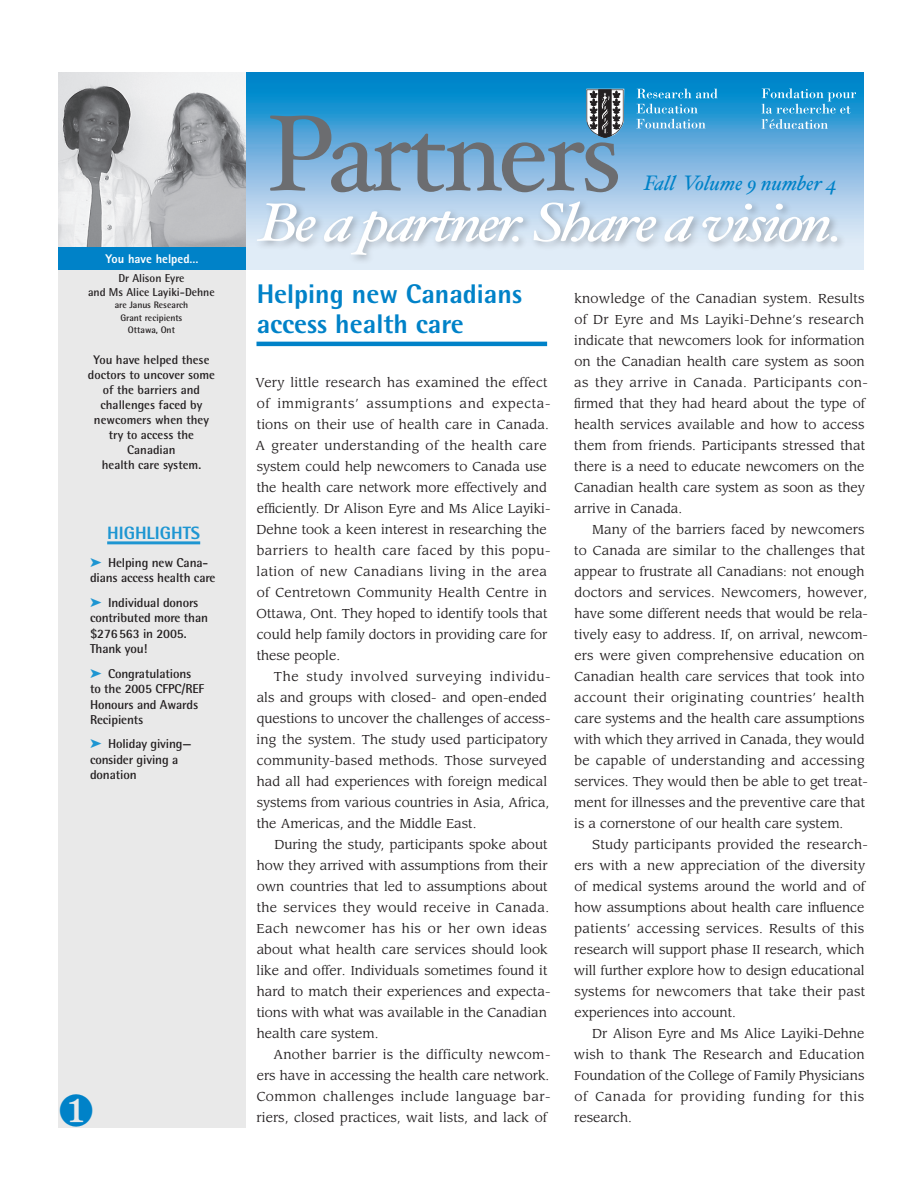
<style>
.page{position:relative;width:918px;height:1188px;background:#fff}
.page>*{position:absolute;margin:0;border:0;box-sizing:border-box;transform-origin:0 0}
.t1{font:108px "Hoefler Text";letter-spacing:-.04em;color:#6c6d70}
.t2{font:italic 54px "Hoefler Text";letter-spacing:-.045em;color:#fff;scale:1.16 1}
.Bighead{font:800 27px/30px "Rotis Semi Sans Std";color:#0082c8}
.t3{font:italic 21px "Hoefler Text";color:#0082c8}
.t4{font:800 17.85px "Rotis Semi Sans Std";color:#1e96d2}
.t5{font:700 12.9px/15.5px "Rotis Semi Sans Std";letter-spacing:-.01em;color:#231f20}
.Paragraph{font:12.75px/21px "Leawood Std";color:#231f20}
.MainText{font:12.75px/21px "Leawood Std";letter-spacing:.015em;color:#231f20}
.t6{font:700 12.6px/15px "Rotis Semi Sans Std";color:#231f20;text-align:center}
.t7{font:800 12.6px "Rotis Sans Serif Std";color:#fff}
.t8{font:700 11.55px "Rotis Semi Sans Std";color:#231f20}
.t9{font:700 9.45px/12.6px "Rotis Semi Sans Std";color:#231f20;text-align:center}
.s1{color:#1e96d2}
</style>
<div class="page">
<svg style="left:246px;top:72px;width:618px;height:198px;background:#5caadb"></svg>
<div style="left:58px;top:72px;width:188px;height:1056px;background:#e9e9e9"></div>
<div style="left:253px;top:198px;width:595px;height:68px;background:#231f20;opacity:.3"></div>
<hr style="left:256px;top:342px;width:291px;height:4px;background:#0082c8">
<hr style="left:107px;top:541px;width:93px;height:3px;background:#1e96d2">
<svg style="left:637px;top:89px;width:81px;height:9px"></svg>
<svg style="left:637px;top:104px;width:61px;height:9px"></svg>
<svg style="left:637px;top:119px;width:69px;height:10px"></svg>
<svg style="left:762px;top:88px;width:93px;height:41px;background:#3ea4d8"></svg>
<svg style="left:586px;top:88px;width:39px;height:49px"></svg>
<img style="left:58px;top:72px;width:188px;height:176px">
<div style="left:58px;top:248px;width:188px;height:22px;background:#0082c8"></div>
<p class="t7" style="left:105px;top:251px;width:95px">You have helped…</p>
<p class="t8" style="left:118px;top:271px;width:68px">Dr Alison Eyre</p>
<p class="t8" style="left:88px;top:285px;width:128px">and Ms Alice Layiki-Dehne</p>
<p class="t9" style="left:115px;top:299px;width:75px">are Janus Research<br>Grant recipients</p>
<p class="t9" style="left:128px;top:324px;width:49px">Ottawa, Ont</p>
<p class="t6" style="left:88px;top:352px;width:129px">You have helped these doctors to uncover some of the barriers and challenges faced by newcomers when they try to access the<br>Canadian<br>health care system.</p>
<p class="t4" style="left:107px;top:522px;width:95px">HIGHLIGHTS</p>
<p class="t5" style="left:90px;top:554px;width:127px"><span class="s1">➤</span> Helping new Cana&shy;dians access health care</p>
<p class="t5" style="left:90px;top:594px;width:120px"><span class="s1">➤</span> Individual donors contributed more than $276563 in 2005.<br>Thank you!</p>
<p class="t5" style="left:90px;top:665px;width:116px"><span class="s1">➤</span> Congratulations to the 2005 CFPC/REF<br>Honours and Awards<br>Recipients</p>
<p class="t5" style="left:90px;top:736px;width:103px"><span class="s1">➤</span> Holiday giving— consider giving a donation</p>
<p class="t1" style="left:267px;top:90px;width:356px">Partners</p>
<p class="t3" style="left:644px;top:170px;width:195px">Fall Volume 9 number 4</p>
<p class="t2" style="left:259px;top:190px;width:505px">Be a partner. Share a vision.</p>
<p class="Bighead" style="left:257px;top:278px;width:267px">Helping new Canadians access health care</p>
<p class="MainText" style="left:255px;top:372px;width:297px">Very little research has examined the effect of immigrants’ assumptions and expecta&shy;tions on their use of health care in Canada.<br>A greater understanding of the health care system could help newcomers to Canada use the health care network more effectively and efficiently. Dr Alison Eyre and Ms Alice Layiki-Dehne took a keen interest in researching the barriers to health care faced by this popu&shy;lation of new Canadians living in the area of Centretown Community Health Centre in Ottawa, Ont. They hoped to identify tools that could help family doctors in providing care for these people.</p>
<p class="Paragraph" style="left:257px;top:666px;width:295px;text-indent:17px">The study involved surveying individu&shy;als and groups with closed- and open-ended questions to uncover the challenges of access&shy;ing the system. The study used participatory community-based methods. Those surveyed had all had experiences with foreign medical systems from various countries in Asia, Africa, the Americas, and the Middle East.</p>
<p class="Paragraph" style="left:257px;top:834px;width:295px;text-indent:18px">During the study, participants spoke about how they arrived with assumptions from their own countries that led to assumptions about the services they would receive in Canada.<br>Each newcomer has his or her own ideas about what health care services should look like and offer. Individuals sometimes found it hard to match their experiences and expecta&shy;tions with what was available in the Canadian health care system.</p>
<p class="Paragraph" style="left:257px;top:1044px;width:295px;text-align:justify;text-indent:17px">Another barrier is the difficulty newcom&shy;ers have in accessing the health care network.<br>Common challenges include language bar&shy;riers, closed practices, wait lists, and lack of</p>
<p class="Paragraph" style="left:574px;top:288px;width:295px">knowledge of the Canadian system. Results of Dr Eyre and Ms Layiki-Dehne’s research indicate that newcomers look for information on the Canadian health care system as soon as they arrive in Canada. Participants con&shy;firmed that they had heard about the type of health services available and how to access them from friends. Participants stressed that there is a need to educate newcomers on the Canadian health care system as soon as they arrive in Canada.</p>
<p class="Paragraph" style="left:574px;top:519px;width:296px;text-indent:18px">Many of the barriers faced by newcomers to Canada are similar to the challenges that appear to frustrate all Canadians: not enough doctors and services. Newcomers, however, have some different needs that would be rela&shy;tively easy to address. If, on arrival, newcom&shy;ers were given comprehensive education on Canadian health care services that took into account their originating countries’ health care systems and the health care assumptions with which they arrived in Canada, they would be capable of understanding and accessing services. They would then be able to get treat&shy;ment for illnesses and the preventive care that is a cornerstone of our health care system.</p>
<p class="Paragraph" style="left:574px;top:834px;width:296px;text-indent:18px">Study participants provided the research&shy;ers with a new appreciation of the diversity of medical systems around the world and of how assumptions about health care influence patients’ accessing services. Results of this research will support phase II research, which will further explore how to design educational systems for newcomers that take their past experiences into account.</p>
<p class="Paragraph" style="left:574px;top:1023px;width:292px;text-align:justify;text-indent:18px">Dr Alison Eyre and Ms Alice Layiki-Dehne wish to thank The Research and Education Foundation of the College of Family Physicians of Canada for providing funding for this research.</p>
</div>
